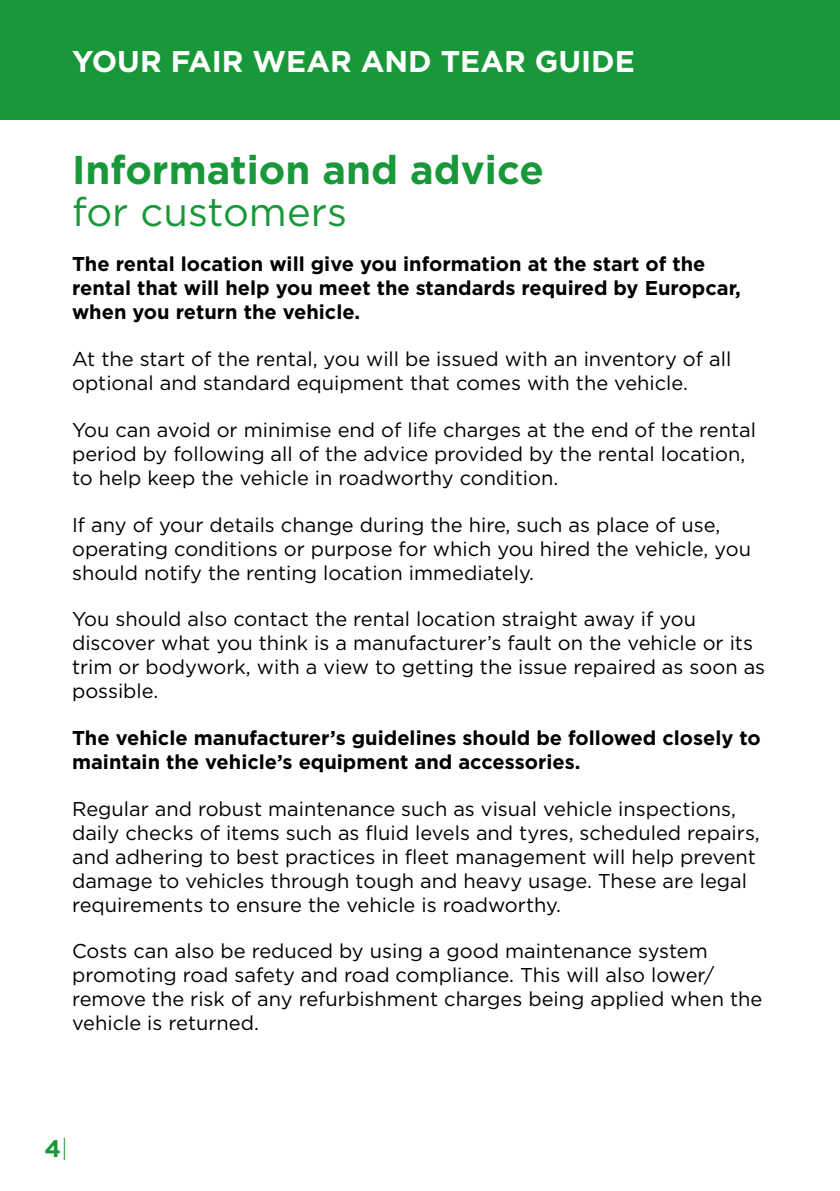
<style>
.page{position:relative;width:840px;height:1191px;background:#fff}
.page>*{position:absolute;margin:0;border:0;box-sizing:border-box;transform-origin:0 0}
.t1{font:700 40px "Gotham";color:#199839}
.t2{font:40px "Gotham";color:#199839}
.t3{font:700 30px "Gotham";color:#fff}
.t4{font:700 24px "Gotham";color:#199839}
.t5{font:20px/24px "Gotham";color:#000}
.t6{font:700 20px/24px "Gotham";color:#000}
.s1{font-weight:300}
</style>
<div class="page">
<div style="left:0;top:0;width:839px;height:119px;background:#199839"></div>
<h2 class="t3" style="left:72px;top:41px;width:564px">YOUR FAIR WEAR AND TEAR GUIDE</h2>
<h1 class="t1" style="left:72px;top:143px;width:473px">Information and advice</h1>
<h1 class="t2" style="left:72px;top:186px;width:276px">for customers</h1>
<p class="t6" style="left:72px;top:252px;width:670px">The rental location will give you information at the start of the rental that will help you meet the standards required by Europcar, when you return the vehicle.</p>
<p class="t5" style="left:72px;top:347px;width:660px">At the start of the rental, you will be issued with an inventory of all optional and standard equipment that comes with the vehicle.</p>
<p class="t5" style="left:72px;top:417px;width:685px">You can avoid or minimise end of life charges at the end of the rental period by following all of the advice provided by the rental location, to help keep the vehicle in roadworthy condition.</p>
<p class="t5" style="left:72px;top:512px;width:680px">If any of your details change during the hire, such as place of use, operating conditions or purpose for which you hired the vehicle, you should notify the renting location immediately.</p>
<p class="t5" style="left:72px;top:607px;width:694px">You should also contact the rental location straight away if you discover what you think is a manufacturer’s fault on the vehicle or its trim or bodywork, with a view to getting the issue repaired as soon as possible.</p>
<p class="t6" style="left:72px;top:726px;width:689px">The vehicle manufacturer’s guidelines should be followed closely to maintain the vehicle’s equipment and accessories.</p>
<p class="t5" style="left:72px;top:796px;width:689px">Regular and robust maintenance such as visual vehicle inspections, daily checks of items such as fluid levels and tyres, scheduled repairs, and adhering to best practices in fleet management will help prevent damage to vehicles through tough and heavy usage. These are legal requirements to ensure the vehicle is roadworthy.</p>
<p class="t5" style="left:72px;top:939px;width:691px">Costs can also be reduced by using a good maintenance system promoting road safety and road compliance. This will also lower/ remove the risk of any refurbishment charges being applied when the vehicle is returned.</p>
<p class="t4" style="left:45px;top:1132px;width:25px">4<span class="s1">|</span></p>
</div>
